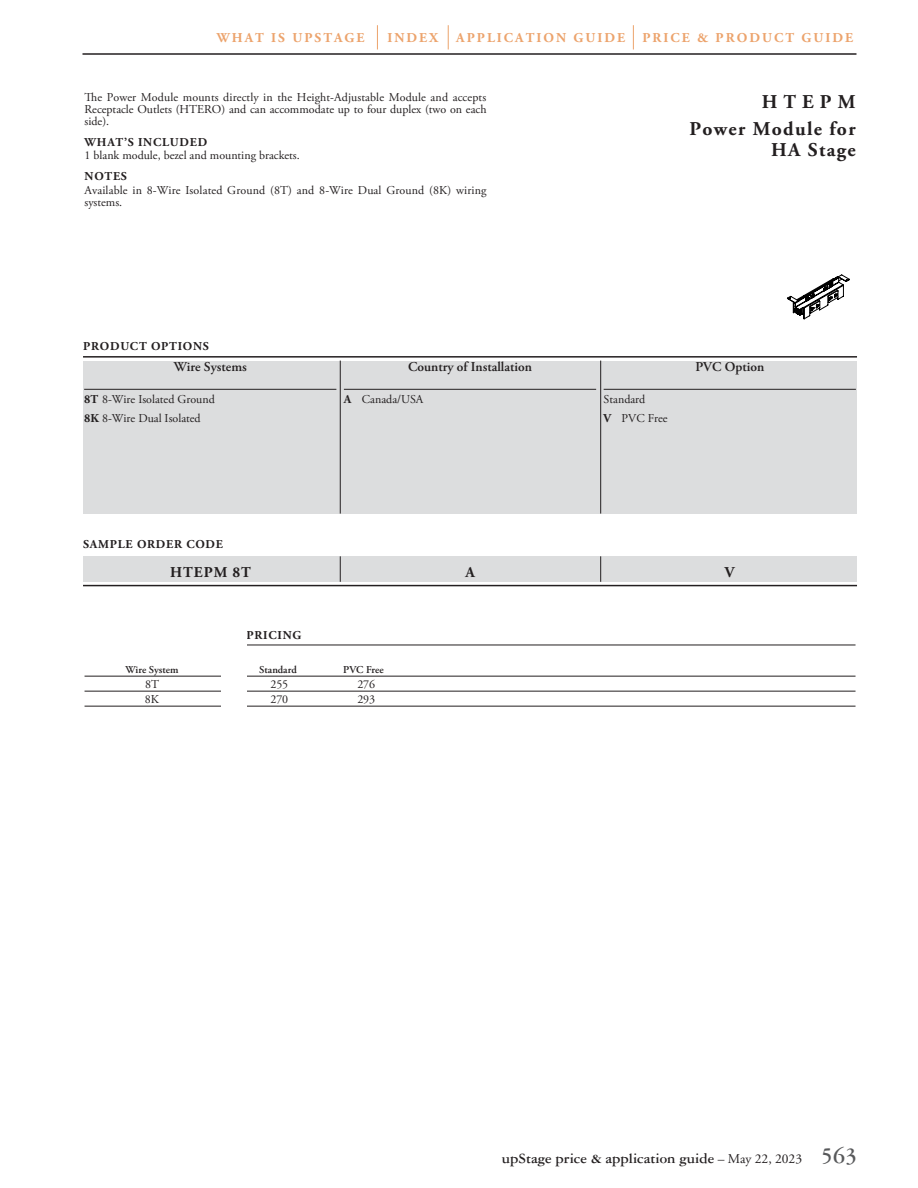
<style>
.page{position:relative;width:918px;height:1188px;background:#fff}
.page>*{position:absolute;margin:0;border:0;box-sizing:border-box;transform-origin:0 0}
.t1{font:700 19.5px/27px "Adobe Garamond Pro";letter-spacing:.07em;color:#231f20;text-align:right}
.t2{font:700 15px "Garamond Three";color:#231f20}
.t3{font:700 15px "Adobe Garamond Pro";letter-spacing:.065em;color:#231f20}
.t4{font:700 13.5px "Adobe Garamond Pro";letter-spacing:.15em;color:#eca36c}
.t5{font:600 13.5px "Adobe Garamond Pro";color:#231f20}
.t6{font:12px/12px "Adobe Garamond Pro";color:#231f20}
.t7{font:700 12px "Adobe Garamond Pro";letter-spacing:.065em;color:#231f20}
.t8{font:600 10.5px "Adobe Garamond Pro";color:#231f20}
.s1{font-weight:700}
.s2{font-family:"Adobe Garamond Pro";font-weight:400;font-size:13.5px}
.s3{font-size:24px;color:#58595b}
</style>
<div class="page">
<hr style="left:82px;top:53px;width:774px;height:2px;background:#231f20">
<svg style="left:633px;top:25px;width:1px;height:24px"></svg>
<svg style="left:377px;top:25px;width:1px;height:24px"></svg>
<svg style="left:448px;top:25px;width:1px;height:24px"></svg>
<svg style="left:787px;top:275px;width:63px;height:44px"></svg>
<div style="left:83px;top:361px;width:774px;height:153px;background:#dcddde"></div>
<hr style="left:84px;top:389px;width:252px;height:1px;background:#231f20">
<hr style="left:344px;top:389px;width:252px;height:1px;background:#231f20">
<hr style="left:604px;top:389px;width:252px;height:1px;background:#231f20">
<hr style="left:83px;top:356px;width:774px;height:2px;background:#231f20">
<hr style="left:600px;top:361px;width:1px;height:153px;background:#231f20">
<hr style="left:83px;top:585px;width:774px;height:1px;background:#231f20">
<div style="left:83px;top:556px;width:774px;height:26px;background:#dcddde"></div>
<svg style="left:600px;top:556px;width:1px;height:26px"></svg>
<hr style="left:340px;top:361px;width:1px;height:153px;background:#231f20">
<svg style="left:340px;top:556px;width:1px;height:26px"></svg>
<hr style="left:247px;top:645px;width:609px;height:1px;background:#231f20">
<hr style="left:85px;top:676px;width:771px;height:1px;background:#231f20">
<hr style="left:85px;top:691px;width:771px;height:1px;background:#231f20">
<hr style="left:85px;top:706px;width:771px;height:1px;background:#231f20">
<div style="left:221px;top:629px;width:26px;height:124px;background:#fff"></div>
<p class="t4" style="left:217px;top:30px;width:149px">WHAT IS UPSTAGE</p>
<p class="t4" style="left:387px;top:30px;width:52px">INDEX</p>
<p class="t4" style="left:456px;top:30px;width:170px">APPLICATION GUIDE</p>
<p class="t4" style="left:642px;top:30px;width:212px">PRICE &amp; PRODUCT GUIDE</p>
<p class="t6" style="left:85px;top:91px;width:404px;text-align:justify">The Power Module mounts directly in the Height-Adjustable Module and accepts Receptacle Outlets (HTERO) and can accommodate up to four duplex (two on each side).</p>
<p class="t7" style="left:85px;top:135px;width:124px">WHAT’S INCLUDED</p>
<p class="t6" style="left:85px;top:150px;width:217px">1 blank module, bezel and mounting brackets.</p>
<p class="t7" style="left:85px;top:169px;width:44px">NOTES</p>
<p class="t6" style="left:85px;top:184px;width:404px">Available in 8-Wire Isolated Ground (8T) and 8-Wire Dual Ground (8K) wiring systems.</p>
<p class="t7" style="left:83px;top:339px;width:127px">PRODUCT OPTIONS</p>
<p class="t5" style="left:174px;top:359px;width:75px">Wire Systems</p>
<p class="t6" style="left:84px;top:390px;width:132px;line-height:19.5px"><span class="s1">8T</span> 8-Wire Isolated Ground<br><span class="s1">8K</span> 8-Wire Dual Isolated</p>
<p class="t5" style="left:408px;top:359px;width:125px">Country of Installation</p>
<p class="t6" style="left:344px;top:394px;width:81px"><span class="s1">A</span> Canada/USA</p>
<h1 class="t1" style="left:689px;top:89px;width:168px">HTEPM<br>Power Module for</h1>
<h1 class="t1" style="left:771px;top:137px;width:86px">HA Stage</h1>
<p class="t6" style="left:604px;top:390px;width:65px;line-height:19.5px">Standard<br><span class="s1">V</span> PVC Free</p>
<p class="t5" style="left:695px;top:359px;width:70px">PVC Option</p>
<p class="t7" style="left:83px;top:537px;width:141px">SAMPLE ORDER CODE</p>
<p class="t3" style="left:170px;top:563px;width:82px">HTEPM 8T</p>
<p class="t3" style="left:465px;top:563px;width:11px">A</p>
<p class="t3" style="left:725px;top:563px;width:11px">V</p>
<p class="t7" style="left:247px;top:628px;width:56px">PRICING</p>
<p class="t8" style="left:125px;top:664px;width:55px">Wire System</p>
<p class="t8" style="left:259px;top:664px;width:39px">Standard</p>
<p class="t8" style="left:343px;top:664px;width:42px">PVC Free</p>
<p class="t6" style="left:145px;top:679px;width:15px">8T</p>
<p class="t6" style="left:270px;top:679px;width:19px">255</p>
<p class="t6" style="left:357px;top:679px;width:19px">276</p>
<p class="t6" style="left:145px;top:694px;width:16px">8K</p>
<p class="t6" style="left:270px;top:694px;width:19px">270</p>
<p class="t6" style="left:357px;top:694px;width:19px">293</p>
<p class="t2" style="left:502px;top:1150px;width:357px">upStage price &amp; application guide <span class="s2">– May 22, 2023</span> <span class="s3">563</span></p>
</div>
